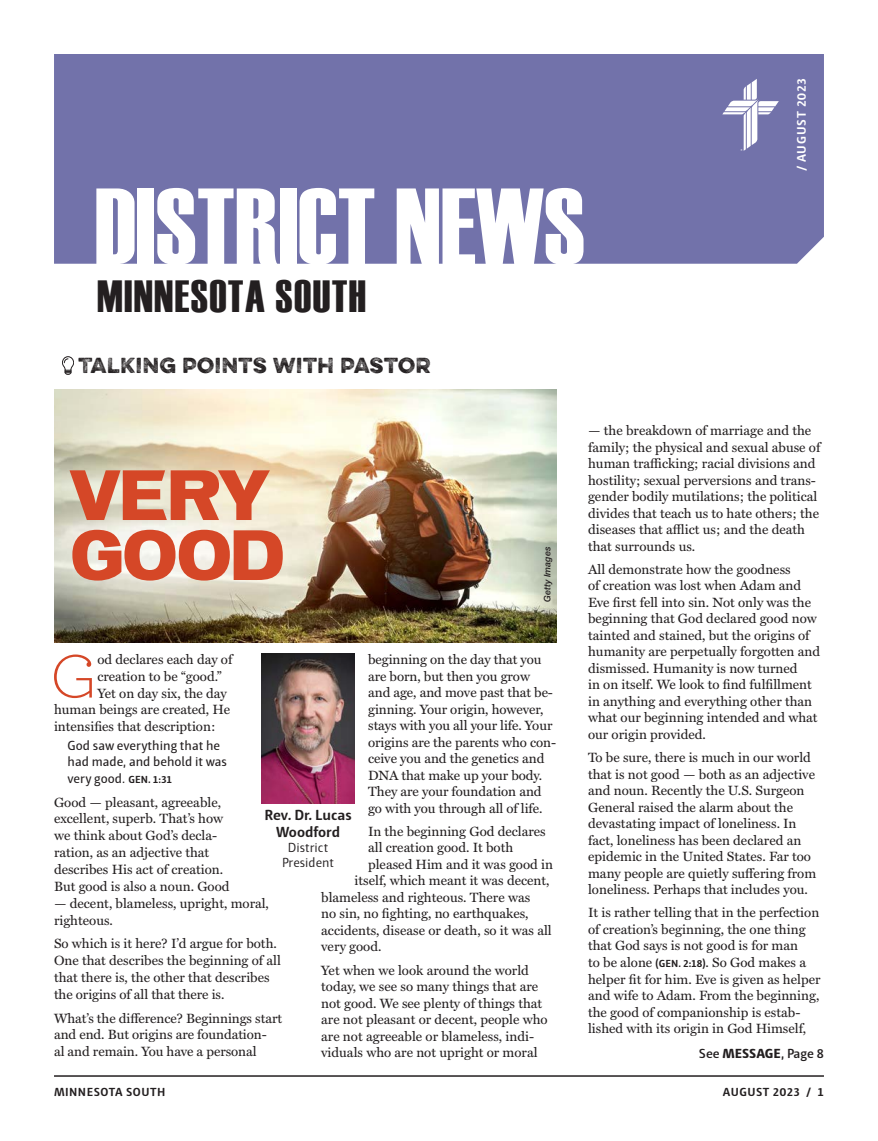
<style>
.page{position:relative;width:878px;height:1141px;background:#fff}
.page>*{position:absolute;margin:0;border:0;box-sizing:border-box;transform-origin:0 0}
.t1{font:108px "Haettenschweiler";color:#fff}
.Submissions_Body_Text{font:700 expanded 64.5px/60px "Vonnes";letter-spacing:-.05em;color:#d54727}
.Submissions_Body_Text-2{font:300 64.35px "Archer";color:#d54727}
.District_Locations_Masthead{font:45px "Haettenschweiler";letter-spacing:.03em;color:#231f20}
.Interior_Header_Bar_Left{font:300 19.5px "Eveleth";letter-spacing:.03em;color:#231f20}
.Photo_Text{font:700 15px/16.5px "Haptic";color:#231f20;text-align:center}
.Submissions_Body_Text-3{font:13.5px/16.5px "Miller Text";color:#231f20}
.Submissions_Body_Text-4{font:13.5px/16.5px "Haptic";color:#231f20}
.Photo_Text-2{font:300 13.5px/15px "Haptic";color:#231f20;text-align:center}
.Headline{font:600 13.5px "Haptic";color:#231f20}
.Date_Masthead{font:700 12.75px "Haptic";letter-spacing:.06em;color:#fff}
.t2{font:700 12px "Haptic";letter-spacing:.04em;color:#231f20}
.Photo_Credit{font:italic 500 9px "Helvetica Neue LT Std";letter-spacing:-.005em;color:#231f20}
.s1{font-weight:700;font-size:10.5px}
.s2{font-family:"Haptic";font-weight:700;font-size:10.5px}
.s3{font-weight:800}
</style>
<div class="page">
<div style="left:54px;top:54px;width:770px;height:210px;background:#7272aa"></div>
<hr style="left:54px;top:1075px;width:770px;height:2px;background:#231f20">
<svg style="left:722px;top:79px;width:56px;height:72px"></svg>
<img style="left:54px;top:389px;width:502px;height:253px">
<img style="left:261px;top:654px;width:93px;height:149px">
<svg style="left:62px;top:356px;width:12px;height:19px"></svg>
<h1 class="t1" style="left:94px;top:165px;width:492px">DISTRICT NEWS</h1>
<p class="District_Locations_Masthead" style="left:97px;top:270px;width:270px">MINNESOTA SOUTH</p>
<p class="Interior_Header_Bar_Left" style="left:78px;top:351px;width:354px">TALKING POINTS WITH PASTOR</p>
<p class="Date_Masthead" style="left:794px;top:171px;width:95px;rotate:-90deg">/ AUGUST 2023</p>
<p class="Submissions_Body_Text" style="left:69px;top:466px;width:218px">VERY<br>GOOD</p>
<p class="Photo_Credit" style="left:542px;top:602px;width:57px;rotate:-90deg">Getty Images</p>
<p class="Submissions_Body_Text-2" style="left:50px;top:634px;width:49px">G</p>
<p class="Submissions_Body_Text-3" style="left:97px;top:651px;width:136px">od declares each day of</p>
<p class="Submissions_Body_Text-3" style="left:368px;top:651px;width:189px">beginning on the day that you are born, but then you grow<br>and age, and move past that be&shy;ginning. Your origin, however, stays with you all your life. Your origins are the parents who con&shy;ceive you and the genetics and<br>DNA that make up your body.<br>They are your foundation and go with you through all of life.</p>
<p class="Submissions_Body_Text-3" style="left:368px;top:823px;width:179px">In the beginning God declares</p>
<p class="Submissions_Body_Text-3" style="left:368px;top:840px;width:147px">all creation good. It both</p>
<p class="Submissions_Body_Text-3" style="left:368px;top:856px;width:186px">pleased Him and it was good in</p>
<p class="Submissions_Body_Text-3" style="left:354px;top:873px;width:196px">itself, which meant it was decent,</p>
<p class="Submissions_Body_Text-3" style="left:321px;top:889px;width:210px">blameless and righteous. There was</p>
<p class="Submissions_Body_Text-3" style="left:321px;top:906px;width:209px">no sin, no fighting, no earthquakes,</p>
<p class="Submissions_Body_Text-3" style="left:321px;top:922px;width:232px">accidents, disease or death, so it was all</p>
<p class="Submissions_Body_Text-3" style="left:321px;top:939px;width:62px">very good.</p>
<p class="Submissions_Body_Text-3" style="left:321px;top:962px;width:228px">Yet when we look around the world today, we see so many things that are not good. We see plenty of things that are not pleasant or decent, people who are not agreeable or blameless, indi&shy;viduals who are not upright or moral</p>
<p class="Submissions_Body_Text-3" style="left:97px;top:668px;width:126px">creation to be “good.”</p>
<p class="Submissions_Body_Text-3" style="left:97px;top:685px;width:131px">Yet on day six, the day</p>
<p class="Submissions_Body_Text-3" style="left:54px;top:702px;width:178px">human beings are created, He</p>
<p class="Submissions_Body_Text-3" style="left:54px;top:718px;width:163px">intensifies that description:</p>
<p class="Submissions_Body_Text-4" style="left:67px;top:737px;width:161px">God saw everything that he had made, and behold it was very good. <span class="s1">GEN. 1:31</span></p>
<p class="Submissions_Body_Text-3" style="left:54px;top:794px;width:177px">Good — pleasant, agreeable, excellent, superb. That’s how we think about God’s decla&shy;ration, as an adjective that describes His act of creation.<br>But good is also a noun. Good</p>
<p class="Submissions_Body_Text-3" style="left:54px;top:895px;width:216px">— decent, blameless, upright, moral, righteous.</p>
<p class="Submissions_Body_Text-3" style="left:54px;top:936px;width:228px">So which is it here? I’d argue for both.<br>One that describes the beginning of all that there is, the other that describes the origins of all that there is.</p>
<p class="Submissions_Body_Text-3" style="left:54px;top:1010px;width:230px">What’s the difference? Beginnings start and end. But origins are foundation-<br>al and remain. You have a personal</p>
<p class="Photo_Text" style="left:264px;top:807px;width:89px">Rev. Dr. Lucas<br>Woodford</p>
<p class="Photo_Text-2" style="left:282px;top:840px;width:53px">District<br>President</p>
<p class="Submissions_Body_Text-3" style="left:588px;top:423px;width:234px">— the breakdown of marriage and the family; the physical and sexual abuse of human trafficking; racial divisions and hostility; sexual perversions and trans&shy;gender bodily mutilations; the political divides that teach us to hate others; the diseases that afflict us; and the death that surrounds us.</p>
<p class="Submissions_Body_Text-3" style="left:588px;top:561px;width:233px">All demonstrate how the goodness<br>of creation was lost when Adam and Eve first fell into sin. Not only was the beginning that God declared good now tainted and stained, but the origins of humanity are perpetually forgotten and dismissed. Humanity is now turned<br>in on itself. We look to find fulfillment in anything and everything other than what our beginning intended and what our origin provided.</p>
<p class="Submissions_Body_Text-3" style="left:588px;top:749px;width:230px">To be sure, there is much in our world that is not good — both as an adjective and noun. Recently the U.S. Surgeon General raised the alarm about the devastating impact of loneliness. In fact, loneliness has been declared an epidemic in the United States. Far too many people are quietly suffering from loneliness. Perhaps that includes you.</p>
<p class="Submissions_Body_Text-3" style="left:588px;top:905px;width:234px">It is rather telling that in the perfection of creation’s beginning, the one thing that God says is not good is for man<br>to be alone <span class="s2">(GEN. 2:18)</span>. So God makes a helper fit for him. Eve is given as helper and wife to Adam. From the beginning, the good of companionship is estab&shy;lished with its origin in God Himself,</p>
<p class="Headline" style="left:699px;top:1045px;width:126px">See <span class="s3">MESSAGE</span>, Page 8</p>
<p class="t2" style="left:54px;top:1084px;width:113px">MINNESOTA SOUTH</p>
<p class="t2" style="left:722px;top:1084px;width:103px">AUGUST 2023 / 1</p>
</div>
